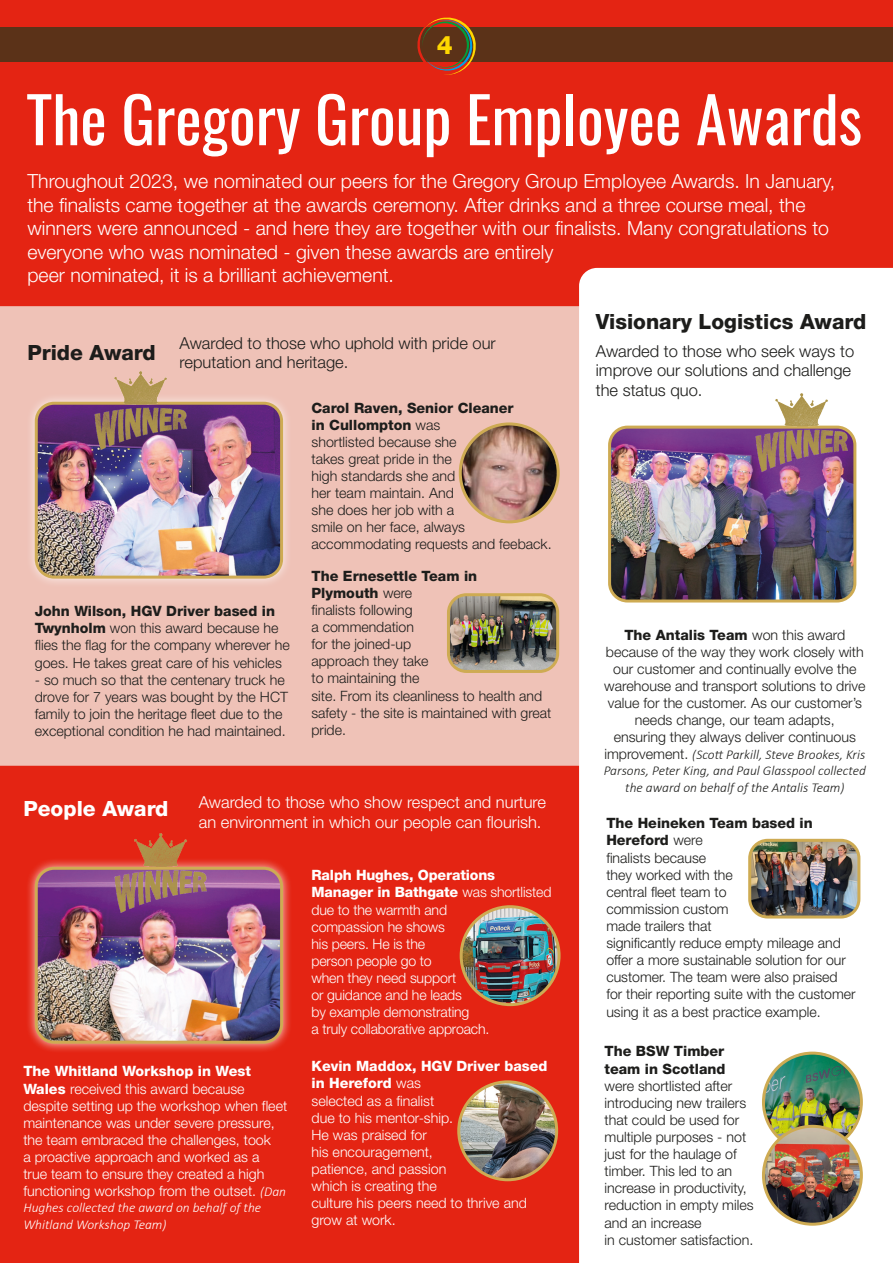
<style>
.page{position:relative;width:893px;height:1263px;background:#e42413}
.page>*{position:absolute;margin:0;border:0;box-sizing:border-box;transform-origin:0 0}
.t1{font:63px "Oswald";color:#fff}
.t2{font:800 25.5px "Helvetica Neue LT Pro";color:#ffd700}
.t3{font:800 21px "Helvetica Neue LT Pro";color:#1d1d1b}
.t4{font:800 21px "Helvetica Neue LT Pro";color:#fff}
.t5{font:300 19.5px/23.4px "Helvetica Neue";color:#fff}
.t6{font:300 16.5px/19.8px "Helvetica Neue";color:#1d1d1b}
.t7{font:300 16.5px/19.8px "Helvetica Neue";color:#fff}
.t8{font:300 14.25px/17.1px "Helvetica Neue";color:#1d1d1b}
.t9{font:300 14.25px/17.1px "Helvetica Neue";color:#fff}
.t10{font:italic 300 13.5px/16.2px "Calibri";color:#1d1d1b;text-align:center}
.t11{font:italic 300 13.5px/16.2px "Calibri";color:#fff}
.s1{font-family:"Helvetica Neue LT Pro";font-weight:800}
.s2{font-family:"Calibri";font-style:italic;font-size:13.5px}
.s3{font-family:"Helvetica Neue";font-style:normal;font-size:14.25px}
</style>
<div class="page">
<div style="left:0;top:306px;width:579px;height:460px;background:#efc2b7"></div>
<div style="left:579px;top:268px;width:314px;height:995px;background:#fff"></div>
<div style="left:0;top:28px;width:893px;height:34px;background:#5b3218"></div>
<svg style="left:415px;top:17px;width:63px;height:58px"></svg>
<div style="left:25px;top:857px;width:268px;height:196px;background:#fff;opacity:.75"></div>
<img style="left:36px;top:868px;width:246px;height:174px">
<div style="left:35px;top:867px;width:248px;height:177px;border:3px solid #ceab53;border-radius:18px"></div>
<img style="left:111px;top:833px;width:99px;height:89px">
<img style="left:461px;top:907px;width:98px;height:98px;border-radius:49px">
<div style="left:460px;top:905px;width:101px;height:101px;border:3px solid #ceab53;border-radius:50%"></div>
<img style="left:459px;top:1082px;width:98px;height:98px;border-radius:49px">
<div style="left:457px;top:1080px;width:101px;height:101px;border:3px solid #ceab53;border-radius:50%"></div>
<div style="left:25px;top:392px;width:268px;height:196px;background:#fff;opacity:.75"></div>
<img style="left:36px;top:403px;width:246px;height:174px">
<div style="left:35px;top:402px;width:248px;height:177px;border:3px solid #ceab53;border-radius:18px"></div>
<img style="left:461px;top:424px;width:97px;height:98px">
<div style="left:459px;top:422px;width:101px;height:101px;border:3px solid #ceab53;border-radius:50%"></div>
<img style="left:91px;top:362px;width:99px;height:97px">
<div style="left:598px;top:416px;width:268px;height:196px;background:#fff"></div>
<img style="left:612px;top:427px;width:243px;height:174px">
<div style="left:608px;top:426px;width:248px;height:176px;border:3px solid #ceab53;border-radius:18px"></div>
<img style="left:752px;top:383px;width:99px;height:98px">
<img style="left:763px;top:1053px;width:98px;height:87px">
<div style="left:762px;top:1051px;width:101px;height:101px;border:3px solid #ceab53;border-radius:50%"></div>
<img style="left:763px;top:1126px;width:98px;height:98px;border-radius:49px">
<div style="left:762px;top:1125px;width:101px;height:101px;border:3px solid #ceab53;border-radius:50%"></div>
<img style="left:448px;top:595px;width:110px;height:76px">
<div style="left:447px;top:593px;width:112px;height:80px;border:3px solid #ceab53;border-radius:18px"></div>
<img style="left:750px;top:840px;width:109px;height:77px">
<div style="left:748px;top:839px;width:112px;height:79px;border:3px solid #ceab53;border-radius:18px"></div>
<p class="t2" style="left:437px;top:29px;width:18px">4</p>
<p class="t1" style="left:26px;top:63px;width:837px">The Gregory Group Employee Awards</p>
<p class="t5" style="left:27px;top:169px;width:809px">Throughout 2023, we nominated our peers for the Gregory Group Employee Awards. In January, the finalists came together at the awards ceremony. After drinks and a three course meal, the winners were announced - and here they are together with our finalists. Many congratulations to everyone who was nominated - given these awards are entirely<br>peer nominated, it is a brilliant achievement.</p>
<p class="t3" style="left:27px;top:340px;width:130px">Pride Award</p>
<p class="t6" style="left:180px;top:332px;width:318px">Awarded to those who uphold with pride our reputation and heritage.</p>
<p class="t8" style="left:35px;top:602px;width:257px"><span class="s1">John Wilson, HGV Driver based in Twynholm</span> won this award because he flies the flag for the company wherever he goes. He takes great care of his vehicles</p>
<p class="t8" style="left:35px;top:671px;width:255px">- so much so that the centenary truck he drove for 7 years was bought by the HCT family to join the heritage fleet due to the exceptional condition he had maintained.</p>
<p class="t8" style="left:311px;top:399px;width:242px"><span class="s1">Carol Raven, Senior Cleaner<br>in Cullompton</span> was<br>shortlisted because she<br>takes great pride in the<br>high standards she and<br>her team maintain. And<br>she does her job with a<br>smile on her face, always accommodating requests and feeback.</p>
<p class="t8" style="left:311px;top:567px;width:241px"><span class="s1">The Ernesettle Team in<br>Plymouth</span> were<br>finalists following<br>a commendation<br>for the joined-up<br>approach they take<br>to maintaining the<br>site. From its cleanliness to health and safety - the site is maintained with great pride.</p>
<p class="t4" style="left:23px;top:796px;width:147px">People Award</p>
<p class="t7" style="left:199px;top:792px;width:349px">Awarded to those who show respect and nurture an environment in which our people can flourish.</p>
<p class="t9" style="left:311px;top:866px;width:241px"><span class="s1">Ralph Hughes, Operations<br>Manager in Bathgate</span> was shortlisted due to the warmth and<br>compassion he shows<br>his peers. He is the<br>person people go to<br>when they need support<br>or guidance and he leads<br>by example demonstrating<br>a truly collaborative approach.</p>
<p class="t9" style="left:23px;top:1062px;width:265px"><span class="s1">The Whitland Workshop in West Wales</span> received this award because despite setting up the workshop when fleet maintenance was under severe pressure, the team embraced the challenges, took<br>a proactive approach and worked as a<br>true team to ensure they created a high functioning workshop from the outset. <span class="s2">(Dan</span></p>
<p class="t11" style="left:23px;top:1200px;width:239px">Hughes collected the award on behalf of the<br>Whitland Workshop Team)</p>
<p class="t9" style="left:311px;top:1057px;width:237px"><span class="s1">Kevin Maddox, HGV Driver based in Hereford</span> was<br>selected as a finalist<br>due to his mentor-ship.<br>He was praised for<br>his encouragement,<br>patience, and passion<br>which is creating the<br>culture his peers need to thrive and grow at work.</p>
<p class="t3" style="left:596px;top:309px;width:272px">Visionary Logistics Award</p>
<p class="t6" style="left:596px;top:340px;width:260px">Awarded to those who seek ways to improve our solutions and challenge the status quo.</p>
<p class="t8" style="left:604px;top:626px;width:263px;text-align:center"><span class="s1">The Antalis Team</span> won this award because of the way they work closely with our customer and continually evolve the warehouse and transport solutions to drive value for the customer. As our customer’s needs change, our team adapts,<br>ensuring they always deliver continuous</p>
<p class="t10" style="left:604px;top:746px;width:264px"><span class="s3">improvement.</span> (Scott Parkill, Steve Brookes, Kris<br>Parsons, Peter King, and Paul Glasspool collected the award on behalf of the Antalis Team)</p>
<p class="t8" style="left:606px;top:814px;width:251px"><span class="s1">The Heineken Team based in<br>Hereford</span> were<br>finalists because<br>they worked with the<br>central fleet team to<br>commission custom<br>made trailers that<br>significantly reduce empty mileage and offer a more sustainable solution for our customer. The team were also praised for their reporting suite with the customer using it as a best practice example.</p>
<p class="t8" style="left:604px;top:1042px;width:151px"><span class="s1">The BSW Timber team in Scotland </span>were shortlisted after introducing new trailers that could be used for multiple purposes - not just for the haulage of timber. This led to an increase in productivity, reduction in empty miles and an increase<br>in customer satisfaction.</p>
</div>
